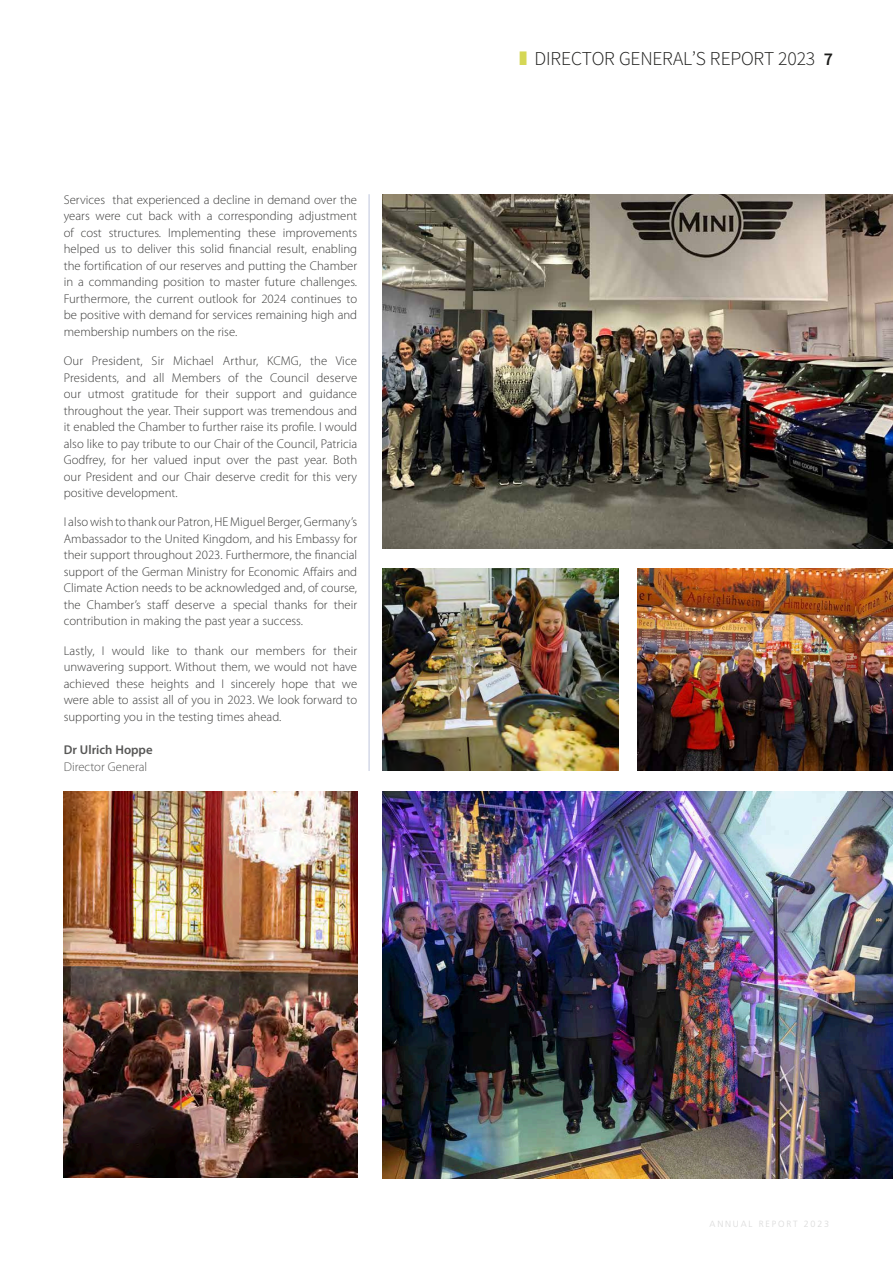
<style>
.page{position:relative;width:893px;height:1263px;background:#fff}
.page>*{position:absolute;margin:0;border:0;box-sizing:border-box;transform-origin:0 0}
.t1{font:300 19.65px "Source Sans Pro";letter-spacing:-.01em;color:#1d1d1b}
.t2{font:300 12.75px/16.5px "Myriad Pro";color:#3d3d3c;text-align:justify}
.t3{font:300 12.75px "Myriad Pro";color:#575756}
.t4{font:600 12.75px "Myriad Pro";color:#575756}
.t5{font:300 9px "Frutiger";letter-spacing:.2em;color:#dadada}
.s1{color:#d5d755}
.s2{font-weight:600;font-size:18px}
</style>
<div class="page">
<hr style="left:369px;top:194px;width:1px;height:577px;background:#bfc6dc">
<img style="left:64px;top:791px;width:293px;height:387px">
<img style="left:383px;top:791px;width:510px;height:388px">
<img style="left:383px;top:194px;width:510px;height:354px">
<img style="left:638px;top:568px;width:255px;height:203px">
<img style="left:383px;top:568px;width:235px;height:203px">
<p class="t2" style="left:64px;top:191px;width:295px">Services that experienced a decline in demand over the years were cut back with a corresponding adjustment of cost structures. Implementing these improvements helped us to deliver this solid financial result, enabling the fortification of our reserves and putting the Chamber in a commanding position to master future challenges.<br>Furthermore, the current outlook for 2024 continues to be positive with demand for services remaining high and membership numbers on the rise.</p>
<p class="t2" style="left:64px;top:353px;width:295px">Our President, Sir Michael Arthur, KCMG, the Vice Presidents, and all Members of the Council deserve our utmost gratitude for their support and guidance throughout the year. Their support was tremendous and it enabled the Chamber to further raise its profile. I would also like to pay tribute to our Chair of the Council, Patricia Godfrey, for her valued input over the past year. Both our President and our Chair deserve credit for this very positive development.</p>
<p class="t2" style="left:64px;top:514px;width:295px">I also wish to thank our Patron, HE Miguel Berger, Germany’s Ambassador to the United Kingdom, and his Embassy for their support throughout 2023. Furthermore, the financial support of the German Ministry for Economic Affairs and Climate Action needs to be acknowledged and, of course, the Chamber’s staff deserve a special thanks for their contribution in making the past year a success.</p>
<p class="t2" style="left:64px;top:642px;width:295px">Lastly, I would like to thank our members for their unwavering support. Without them, we would not have achieved these heights and I sincerely hope that we were able to assist all of you in 2023. We look forward to supporting you in the testing times ahead.</p>
<p class="t4" style="left:64px;top:743px;width:90px">Dr Ulrich Hoppe</p>
<p class="t3" style="left:64px;top:759px;width:85px">Director General</p>
<h1 class="t1" style="left:519px;top:47px;width:315px"><span class="s1">❚</span> DIRECTOR GENERAL’S REPORT 2023 <span class="s2">7</span></h1>
<p class="t5" style="left:709px;top:1219px;width:121px">ANNUAL REPORT 2023</p>
</div>
